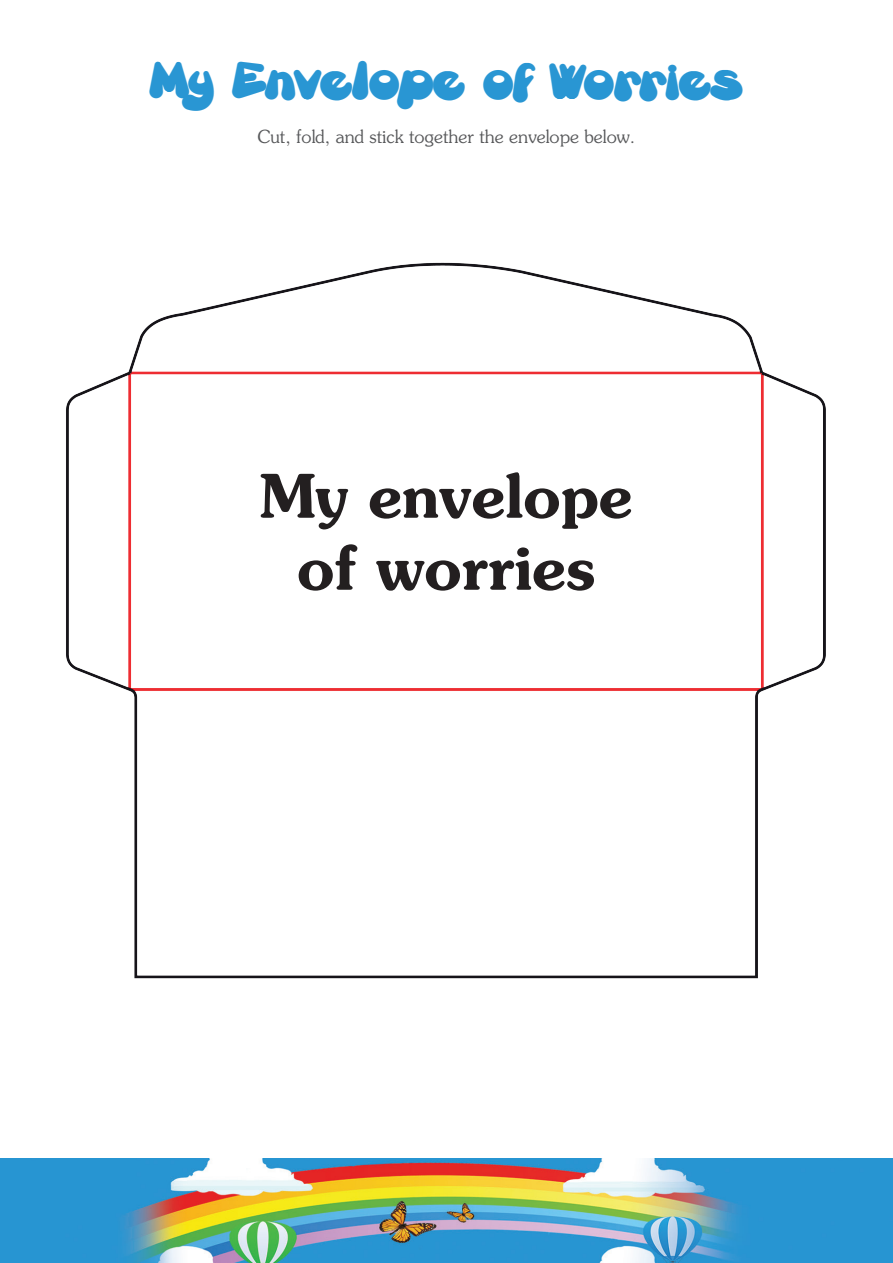
<style>
.page{position:relative;width:893px;height:1263px;background:#fff}
.page>*{position:absolute;margin:0;border:0;box-sizing:border-box;transform-origin:0 0}
.t1{font:600 60px/72px "Souvenir Std";color:#231f20;text-align:center}
.t2{font:37.5px "Gretoon";color:#2996d3}
.t3{font:300 18px "Souvenir Std";color:#57585a}
</style>
<div class="page">
<img style="left:0;top:1159px;width:893px;height:104px">
<img style="left:66px;top:262px;width:760px;height:717px">
<p class="t2" style="left:150px;top:59px;width:594px">My Envelope of Worries</p>
<p class="t3" style="left:258px;top:126px;width:379px">Cut, fold, and stick together the envelope below.</p>
<p class="t1" style="left:260px;top:461px;width:373px">My envelope of worries</p>
</div>
